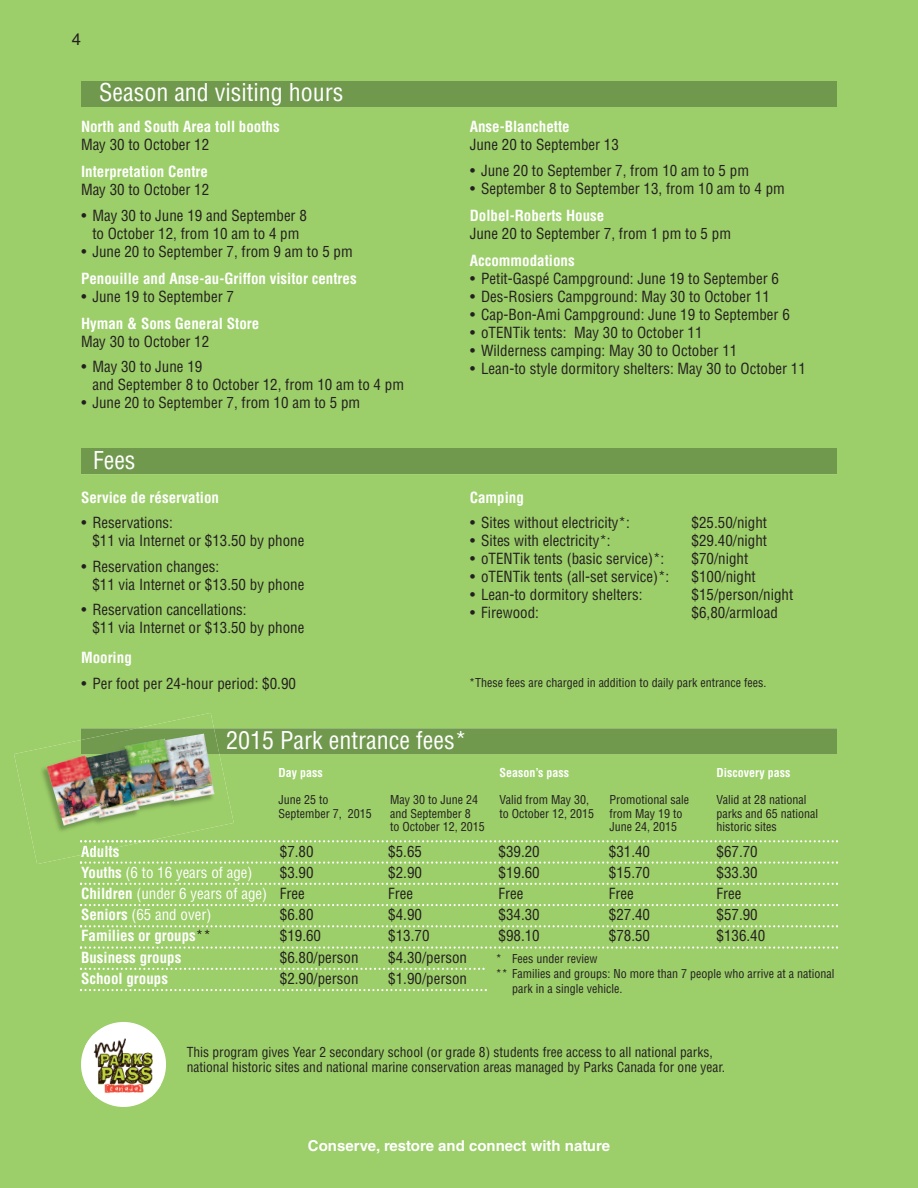
<style>
.page{position:relative;width:918px;height:1188px;background:#9cce69}
.page>*{position:absolute;margin:0;border:0;box-sizing:border-box;transform-origin:0 0}
.t1{font:condensed 24px "Helvetica LT Std";color:#fff}
.t2{font:16.5px "Helvetica LT Std";color:#231f20}
.t3{font:condensed 15px/18px "Helvetica LT Std";color:#231f20}
.t4{font:700 condensed 15px "Helvetica LT Std";color:#fff}
.t5{font:condensed 15px "Helvetica LT Std";color:#fff}
.t6{font:700 15px "Helvetica LT Std";color:#fff}
.t7{font:condensed 13.5px/15px "Helvetica LT Std";color:#231f20}
.t8{font:condensed 12px "Helvetica LT Std";color:#231f20}
.t9{font:700 condensed 12px "Helvetica LT Std";color:#fff}
.s1{font-weight:700}
.s2{color:#231f20}
.s3{font-weight:400;color:#231f20}
</style>
<div class="page">
<div style="left:234px;top:728px;width:603px;height:26px;background:#71994e"></div>
<div style="left:81px;top:448px;width:756px;height:26px;background:#71994e"></div>
<div style="left:81px;top:81px;width:756px;height:26px;background:#71994e"></div>
<svg style="left:234px;top:840px;width:604px;height:2px"></svg>
<svg style="left:234px;top:861px;width:604px;height:3px;background:#b5da8f"></svg>
<svg style="left:80px;top:883px;width:758px;height:2px;background:#bfdf9f"></svg>
<svg style="left:80px;top:904px;width:758px;height:2px"></svg>
<svg style="left:80px;top:925px;width:758px;height:2px;background:#bdde9c"></svg>
<svg style="left:80px;top:946px;width:758px;height:3px;background:#b5da8f"></svg>
<svg style="left:80px;top:968px;width:405px;height:2px"></svg>
<svg style="left:80px;top:989px;width:407px;height:2px"></svg>
<div style="left:81px;top:1022px;width:85px;height:85px;background:#fff;border-radius:50%"></div>
<img style="left:86px;top:1035px;width:75px;height:62px">
<img style="left:14px;top:713px;width:220px;height:151px">
<img style="left:81px;top:728px;width:138px;height:26px">
<img style="left:81px;top:846px;width:32px;height:9px">
<img style="left:80px;top:840px;width:69px;height:2px">
<img style="left:47px;top:734px;width:168px;height:92px">
<p class="t2" style="left:72px;top:33px;width:11px">4</p>
<h1 class="t1" style="left:99px;top:83px;width:246px">Season and visiting hours</h1>
<p class="t4" style="left:81px;top:121px;width:200px">North and South Area toll booths</p>
<p class="t3" style="left:81px;top:137px;width:130px">May 30 to October 12</p>
<p class="t4" style="left:81px;top:166px;width:129px">Interpretation Centre</p>
<p class="t3" style="left:81px;top:182px;width:130px">May 30 to October 12</p>
<p class="t3" style="left:82px;top:208px;width:227px;text-align:center">• May 30 to June 19 and September 8 to October 12, from 10 am to 4 pm</p>
<p class="t3" style="left:82px;top:244px;width:273px">• June 20 to September 7, from 9 am to 5 pm</p>
<p class="t4" style="left:81px;top:273px;width:277px">Penouille and Anse-au-Griffon visitor centres</p>
<p class="t3" style="left:82px;top:289px;width:154px">• June 19 to September 7</p>
<p class="t4" style="left:81px;top:318px;width:180px">Hyman &amp; Sons General Store</p>
<p class="t3" style="left:81px;top:334px;width:130px">May 30 to October 12</p>
<p class="t3" style="left:92px;top:359px;width:313px;text-indent:-11px">• May 30 to June 19<br>and September 8 to October 12, from 10 am to 4 pm</p>
<p class="t3" style="left:82px;top:395px;width:280px">• June 20 to September 7, from 10 am to 5 pm</p>
<h1 class="t1" style="left:93px;top:451px;width:44px">Fees</h1>
<p class="t4" style="left:81px;top:491px;width:140px">Service de réservation</p>
<p class="t3" style="left:92px;top:515px;width:214px;text-indent:-11px">• Reservations:<br>$11 via Internet or $13.50 by phone</p>
<p class="t3" style="left:92px;top:558px;width:214px;text-indent:-11px">• Reservation changes:<br>$11 via Internet or $13.50 by phone</p>
<p class="t3" style="left:92px;top:602px;width:214px;text-indent:-11px">• Reservation cancellations:<br>$11 via Internet or $13.50 by phone</p>
<p class="t4" style="left:81px;top:652px;width:52px">Mooring</p>
<p class="t3" style="left:82px;top:675px;width:216px">• Per foot per 24-hour period: $0.90</p>
<p class="t4" style="left:470px;top:121px;width:102px">Anse-Blanchette</p>
<p class="t3" style="left:470px;top:137px;width:151px">June 20 to September 13</p>
<p class="t3" style="left:470px;top:163px;width:280px">• June 20 to September 7, from 10 am to 5 pm</p>
<p class="t3" style="left:470px;top:181px;width:316px">• September 8 to September 13, from 10 am to 4 pm</p>
<p class="t4" style="left:470px;top:210px;width:136px">Dolbel-Roberts House</p>
<p class="t3" style="left:470px;top:226px;width:263px">June 20 to September 7, from 1 pm to 5 pm</p>
<p class="t4" style="left:470px;top:255px;width:106px">Accommodations</p>
<p class="t3" style="left:470px;top:271px;width:310px">• Petit-Gaspé Campground: June 19 to September 6</p>
<p class="t3" style="left:470px;top:289px;width:301px">• Des-Rosiers Campground: May 30 to October 11</p>
<p class="t3" style="left:470px;top:307px;width:321px">• Cap-Bon-Ami Campground: June 19 to September 6</p>
<p class="t3" style="left:470px;top:325px;width:234px">• oTENTik tents: May 30 to October 11</p>
<p class="t3" style="left:470px;top:343px;width:269px">• Wilderness camping: May 30 to October 11</p>
<p class="t3" style="left:470px;top:361px;width:337px">• Lean-to style dormitory shelters: May 30 to October 11</p>
<p class="t4" style="left:470px;top:491px;width:56px">Camping</p>
<p class="t3" style="left:470px;top:515px;width:161px">• Sites without electricity*:</p>
<p class="t3" style="left:692px;top:515px;width:77px">$25.50/night</p>
<p class="t3" style="left:470px;top:533px;width:142px">• Sites with electricity*:</p>
<p class="t3" style="left:692px;top:533px;width:77px">$29.40/night</p>
<p class="t3" style="left:470px;top:551px;width:196px">• oTENTik tents (basic service)*:</p>
<p class="t3" style="left:692px;top:551px;width:58px">$70/night</p>
<p class="t3" style="left:470px;top:569px;width:201px">• oTENTik tents (all-set service)*:</p>
<p class="t3" style="left:692px;top:569px;width:66px">$100/night</p>
<p class="t3" style="left:470px;top:587px;width:174px">• Lean-to dormitory shelters:</p>
<p class="t3" style="left:692px;top:587px;width:103px">$15/person/night</p>
<p class="t3" style="left:470px;top:605px;width:70px">• Firewood:</p>
<p class="t3" style="left:692px;top:605px;width:88px">$6,80/armload</p>
<p class="t8" style="left:469px;top:678px;width:299px">*These fees are charged in addition to daily park entrance fees.</p>
<h1 class="t1" style="left:226px;top:731px;width:242px">2015 Park entrance fees*</h1>
<p class="t9" style="left:279px;top:768px;width:46px">Day pass</p>
<p class="t9" style="left:500px;top:768px;width:71px">Season’s pass</p>
<p class="t9" style="left:717px;top:768px;width:75px">Discovery pass</p>
<p class="t8" style="left:279px;top:795px;width:51px">June 25 to</p>
<p class="t8" style="left:390px;top:795px;width:89px">May 30 to June 24</p>
<p class="t8" style="left:499px;top:795px;width:91px">Valid from May 30,</p>
<p class="t8" style="left:609px;top:795px;width:81px">Promotional sale</p>
<p class="t8" style="left:717px;top:795px;width:92px">Valid at 28 national</p>
<p class="t8" style="left:279px;top:809px;width:95px">September 7, 2015</p>
<p class="t8" style="left:390px;top:809px;width:82px">and September 8</p>
<p class="t8" style="left:500px;top:809px;width:96px">to October 12, 2015</p>
<p class="t8" style="left:609px;top:809px;width:74px">from May 19 to</p>
<p class="t8" style="left:717px;top:809px;width:103px">parks and 65 national</p>
<p class="t8" style="left:390px;top:822px;width:96px">to October 12, 2015</p>
<p class="t8" style="left:609px;top:822px;width:69px">June 24, 2015</p>
<p class="t8" style="left:717px;top:822px;width:62px">historic sites</p>
<p class="t4" style="left:81px;top:846px;width:40px">Adults</p>
<p class="t3" style="left:280px;top:844px;width:35px">$7.80</p>
<p class="t3" style="left:388px;top:844px;width:35px">$5.65</p>
<p class="t3" style="left:499px;top:844px;width:43px">$39.20</p>
<p class="t3" style="left:609px;top:844px;width:43px">$31.40</p>
<p class="t3" style="left:717px;top:844px;width:43px">$67.70</p>
<p class="t5" style="left:81px;top:867px;width:173px"><span class="s1">Youths</span> (6 to 16 years of age)</p>
<p class="t3" style="left:280px;top:865px;width:35px">$3.90</p>
<p class="t3" style="left:388px;top:865px;width:35px">$2.90</p>
<p class="t3" style="left:499px;top:865px;width:43px">$19.60</p>
<p class="t3" style="left:609px;top:865px;width:43px">$15.70</p>
<p class="t3" style="left:717px;top:865px;width:43px">$33.30</p>
<p class="t5" style="left:81px;top:888px;width:225px"><span class="s1">Children</span> (under 6 years of age) <span class="s2">Free</span></p>
<p class="t3" style="left:388px;top:886px;width:26px">Free</p>
<p class="t3" style="left:499px;top:886px;width:26px">Free</p>
<p class="t3" style="left:609px;top:886px;width:26px">Free</p>
<p class="t3" style="left:717px;top:886px;width:26px">Free</p>
<p class="t5" style="left:81px;top:909px;width:132px"><span class="s1">Seniors</span> (65 and over)</p>
<p class="t3" style="left:280px;top:907px;width:35px">$6.80</p>
<p class="t3" style="left:388px;top:907px;width:35px">$4.90</p>
<p class="t3" style="left:499px;top:907px;width:43px">$34.30</p>
<p class="t3" style="left:609px;top:907px;width:43px">$27.40</p>
<p class="t3" style="left:717px;top:907px;width:43px">$57.90</p>
<p class="t4" style="left:81px;top:930px;width:131px">Families or groups<span class="s3">**</span></p>
<p class="t3" style="left:280px;top:928px;width:43px">$19.60</p>
<p class="t3" style="left:388px;top:928px;width:43px">$13.70</p>
<p class="t3" style="left:499px;top:928px;width:43px">$98.10</p>
<p class="t3" style="left:609px;top:928px;width:43px">$78.50</p>
<p class="t3" style="left:717px;top:928px;width:50px">$136.40</p>
<p class="t4" style="left:81px;top:951px;width:102px">Business groups</p>
<p class="t3" style="left:280px;top:949px;width:80px">$6.80/person</p>
<p class="t3" style="left:388px;top:949px;width:80px">$4.30/person</p>
<p class="t4" style="left:81px;top:972px;width:89px">School groups</p>
<p class="t3" style="left:280px;top:970px;width:80px">$2.90/person</p>
<p class="t3" style="left:388px;top:970px;width:80px">$1.90/person</p>
<p class="t8" style="left:496px;top:954px;width:103px">* Fees under review</p>
<p class="t8" style="left:496px;top:969px;width:340px">** Families and groups: No more than 7 people who arrive at a national</p>
<p class="t8" style="left:512px;top:984px;width:112px">park in a single vehicle.</p>
<p class="t7" style="left:187px;top:1045px;width:540px">This program gives Year 2 secondary school (or grade 8) students free access to all national parks, national historic sites and national marine conservation areas managed by Parks Canada for one year.</p>
<p class="t6" style="left:308px;top:1140px;width:304px">Conserve, restore and connect with nature</p>
</div>
